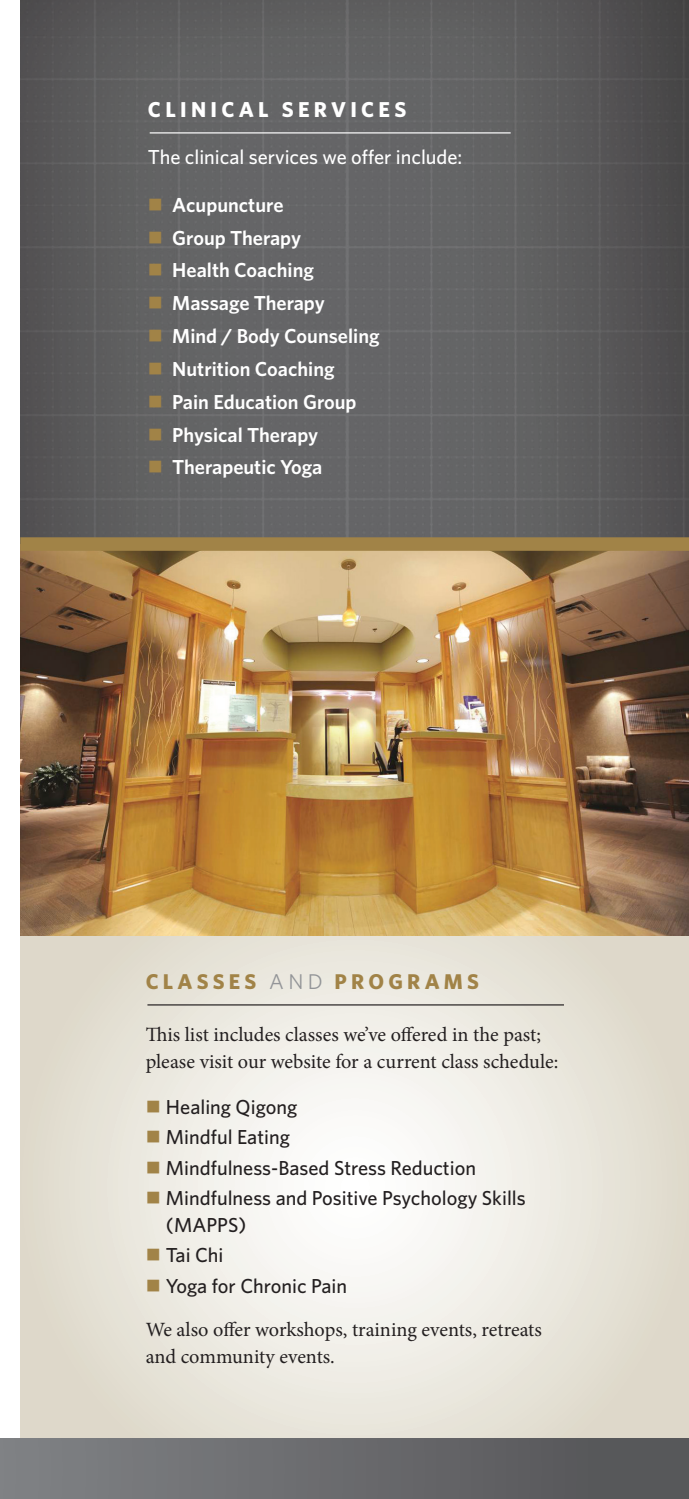
<style>
.page{position:relative;width:689px;height:1499px;background:#fff}
.page>*{position:absolute;margin:0;border:0;box-sizing:border-box;transform-origin:0 0}
.Breakout_Copy{font:700 21.6px "Whitney";letter-spacing:.2em;color:#fff}
.Subhead{font:700 21.38px "Whitney";letter-spacing:.2em;color:#a18347}
.Body_Copy{font:20.25px/27px "Minion Pro";letter-spacing:-.005em;color:#231f20}
.Breakout_Copy-2{font:600 20.25px "Whitney";color:#fff}
.Body_Copy-2{font:500 20.25px/27px "Whitney";color:#231f20}
.Breakout_Copy-3{font:500 20.25px "Whitney";color:#fff}
.s1{color:#a18347}
.s2{font-weight:400;color:#939598}
</style>
<div class="page">
<svg style="left:20px;top:936px;width:668px;height:502px"></svg>
<img style="left:20px;top:0;width:668px;height:537px">
<div style="left:0;top:1438px;width:688px;height:60px;background:linear-gradient(to right,#808185,#535356)"></div>
<hr style="left:150px;top:132px;width:360px;height:1px;background:#fff">
<img style="left:20px;top:551px;width:668px;height:385px">
<div style="left:20px;top:537px;width:668px;height:14px;background:#a18347"></div>
<hr style="left:147px;top:1004px;width:417px;height:1px;background:#231f20">
<svg style="left:163px;top:212px;width:20px;height:1px"></svg>
<svg style="left:163px;top:244px;width:20px;height:1px"></svg>
<svg style="left:163px;top:277px;width:20px;height:1px"></svg>
<svg style="left:163px;top:310px;width:20px;height:1px"></svg>
<svg style="left:163px;top:343px;width:20px;height:1px"></svg>
<svg style="left:163px;top:376px;width:20px;height:1px"></svg>
<svg style="left:163px;top:409px;width:20px;height:1px"></svg>
<svg style="left:163px;top:441px;width:20px;height:1px"></svg>
<svg style="left:163px;top:474px;width:20px;height:1px"></svg>
<svg style="left:161px;top:1114px;width:20px;height:1px"></svg>
<svg style="left:161px;top:1144px;width:20px;height:1px"></svg>
<svg style="left:161px;top:1174px;width:20px;height:1px"></svg>
<svg style="left:161px;top:1205px;width:20px;height:1px"></svg>
<svg style="left:161px;top:1262px;width:20px;height:1px"></svg>
<svg style="left:161px;top:1292px;width:20px;height:1px"></svg>
<p class="Breakout_Copy" style="left:148px;top:95px;width:260px">CLINICAL SERVICES</p>
<p class="Breakout_Copy-3" style="left:148px;top:143px;width:316px">The clinical services we offer include:</p>
<p class="Breakout_Copy-2" style="left:148px;top:191px;width:137px"><span class="s1">■</span> Acupuncture</p>
<p class="Breakout_Copy-2" style="left:148px;top:224px;width:155px"><span class="s1">■</span> Group Therapy</p>
<p class="Breakout_Copy-2" style="left:148px;top:257px;width:167px"><span class="s1">■</span> Health Coaching</p>
<p class="Breakout_Copy-2" style="left:148px;top:290px;width:178px"><span class="s1">■</span> Massage Therapy</p>
<p class="Breakout_Copy-2" style="left:148px;top:322px;width:233px"><span class="s1">■</span> Mind / Body Counseling</p>
<p class="Breakout_Copy-2" style="left:148px;top:355px;width:188px"><span class="s1">■</span> Nutrition Coaching</p>
<p class="Breakout_Copy-2" style="left:148px;top:388px;width:210px"><span class="s1">■</span> Pain Education Group</p>
<p class="Breakout_Copy-2" style="left:148px;top:421px;width:172px"><span class="s1">■</span> Physical Therapy</p>
<p class="Breakout_Copy-2" style="left:148px;top:454px;width:176px"><span class="s1">■</span> Therapeutic Yoga</p>
<p class="Subhead" style="left:146px;top:967px;width:335px">CLASSES <span class="s2">AND</span> PROGRAMS</p>
<p class="Body_Copy" style="left:146px;top:1021px;width:414px">This list includes classes we’ve offered in the past; please visit our website for a current class schedule:</p>
<p class="Body_Copy-2" style="left:146px;top:1093px;width:153px"><span class="s1">■</span> Healing Qigong</p>
<p class="Body_Copy-2" style="left:146px;top:1123px;width:146px"><span class="s1">■</span> Mindful Eating</p>
<p class="Body_Copy-2" style="left:146px;top:1153px;width:332px"><span class="s1">■</span> Mindfulness-Based Stress Reduction</p>
<p class="Body_Copy-2" style="left:166px;top:1184px;width:361px;text-indent:-20px"><span class="s1">■</span> Mindfulness and Positive Psychology Skills (MAPPS)</p>
<p class="Body_Copy-2" style="left:146px;top:1241px;width:79px"><span class="s1">■</span> Tai Chi</p>
<p class="Body_Copy-2" style="left:146px;top:1272px;width:203px"><span class="s1">■</span> Yoga for Chronic Pain</p>
<p class="Body_Copy" style="left:146px;top:1315px;width:397px">We also offer workshops, training events, retreats and community events.</p>
</div>
